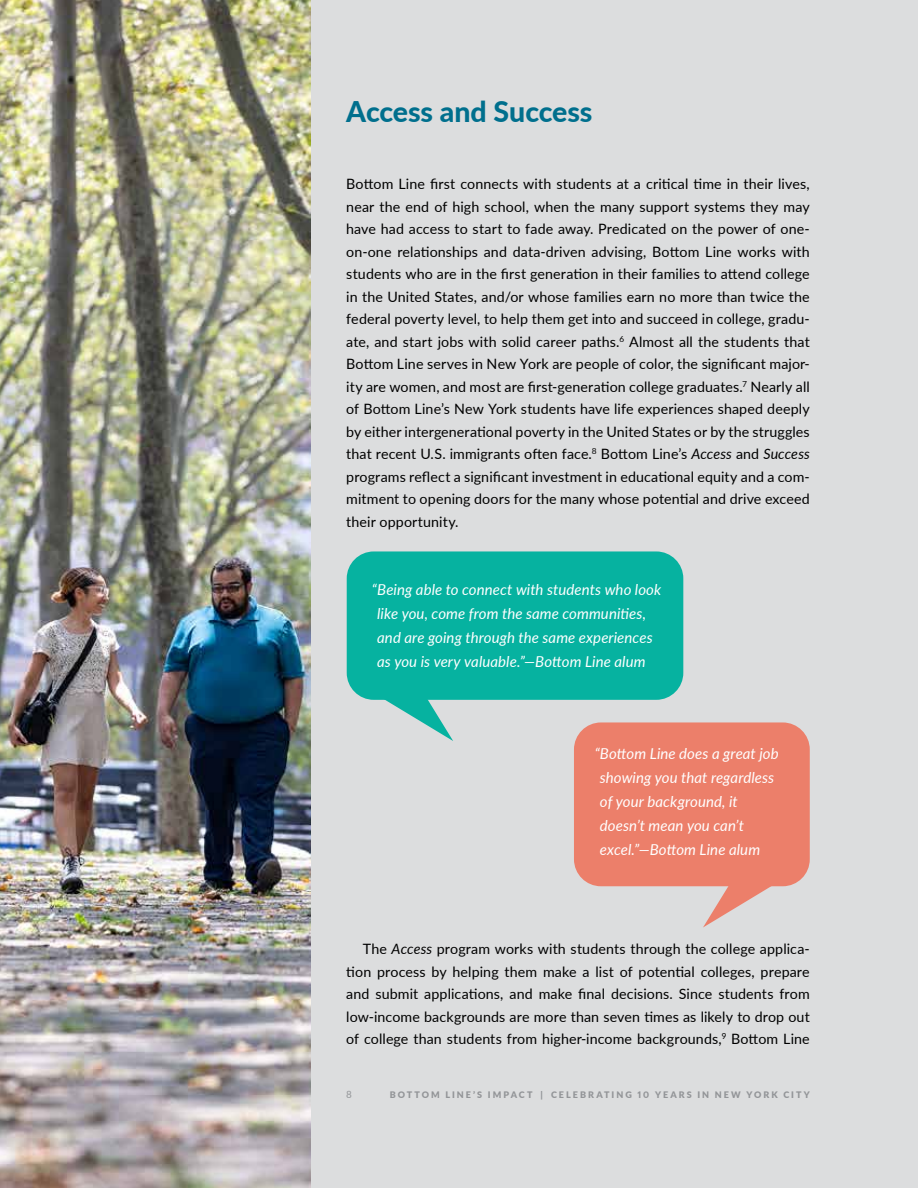
<style>
.page{position:relative;width:918px;height:1188px;background:#dcddde}
.page>*{position:absolute;margin:0;border:0;box-sizing:border-box;transform-origin:0 0}
.t1{font:800 28.5px "Lato";letter-spacing:-.005em;color:#006f8d}
.t2{font:italic 15px/24px "Lato";letter-spacing:.005em;color:#fff}
.t3{font:14.25px/22.5px "Lato";letter-spacing:.01em;color:#000;text-align:justify}
.t4{font:10.5px "Lato";color:#939598}
.t5{font:900 9px "Lato";letter-spacing:.225em;color:#939598}
.s1{font-style:italic}
</style>
<div class="page">
<img style="left:0;top:0;width:310px;height:1188px">
<div style="left:574px;top:722px;width:236px;height:164px;background:#ec7f6a;border-radius:27px"></div>
<svg style="left:703px;top:886px;width:77px;height:42px"></svg>
<div style="left:347px;top:551px;width:336px;height:149px;background:#06b2a0;border-radius:27px"></div>
<svg style="left:376px;top:699px;width:77px;height:42px"></svg>
<h1 class="t1" style="left:346px;top:90px;width:248px">Access and Success</h1>
<p class="t3" style="left:346px;top:172px;width:465px">Bottom Line first connects with students at a critical time in their lives, near the end of high school, when the many support systems they may have had access to start to fade away. Predicated on the power of one&shy;on-one relationships and data-driven advising, Bottom Line works with students who are in the first generation in their families to attend college in the United States, and/or whose families earn no more than twice the federal poverty level, to help them get into and succeed in college, gradu&shy;ate, and start jobs with solid career paths.<sup>6</sup> Almost all the students that Bottom Line serves in New York are people of color, the significant major&shy;ity are women, and most are first-generation college graduates.<sup>7</sup> Nearly all of Bottom Line’s New York students have life experiences shaped deeply by either intergenerational poverty in the United States or by the struggles that recent U.S. immigrants often face.<sup>8</sup> Bottom Line’s <span class="s1">Access</span> and <span class="s1">Success </span>programs reflect a significant investment in educational equity and a com&shy;mitment to opening doors for the many whose potential and drive exceed their opportunity.</p>
<p class="t2" style="left:377px;top:577px;width:286px;text-indent:-5px">“Being able to connect with students who look like you, come from the same communities, and are going through the same experiences as you is very valuable.”—Bottom Line alum</p>
<p class="t2" style="left:600px;top:741px;width:180px;text-indent:-5px">“Bottom Line does a great job showing you that regardless of your background, it doesn’t mean you can’t excel.”—Bottom Line alum</p>
<p class="t3" style="left:346px;top:937px;width:465px;text-indent:16px">The <span class="s1">Access</span> program works with students through the college applica&shy;tion process by helping them make a list of potential colleges, prepare and submit applications, and make final decisions. Since students from low-income backgrounds are more than seven times as likely to drop out of college than students from higher-income backgrounds,<sup>9</sup> Bottom Line</p>
<p class="t4" style="left:346px;top:1087px;width:7px">8</p>
<p class="t5" style="left:390px;top:1088px;width:422px">BOTTOM LINE’S IMPACT | CELEBRATING 10 YEARS IN NEW YORK CITY</p>
</div>
